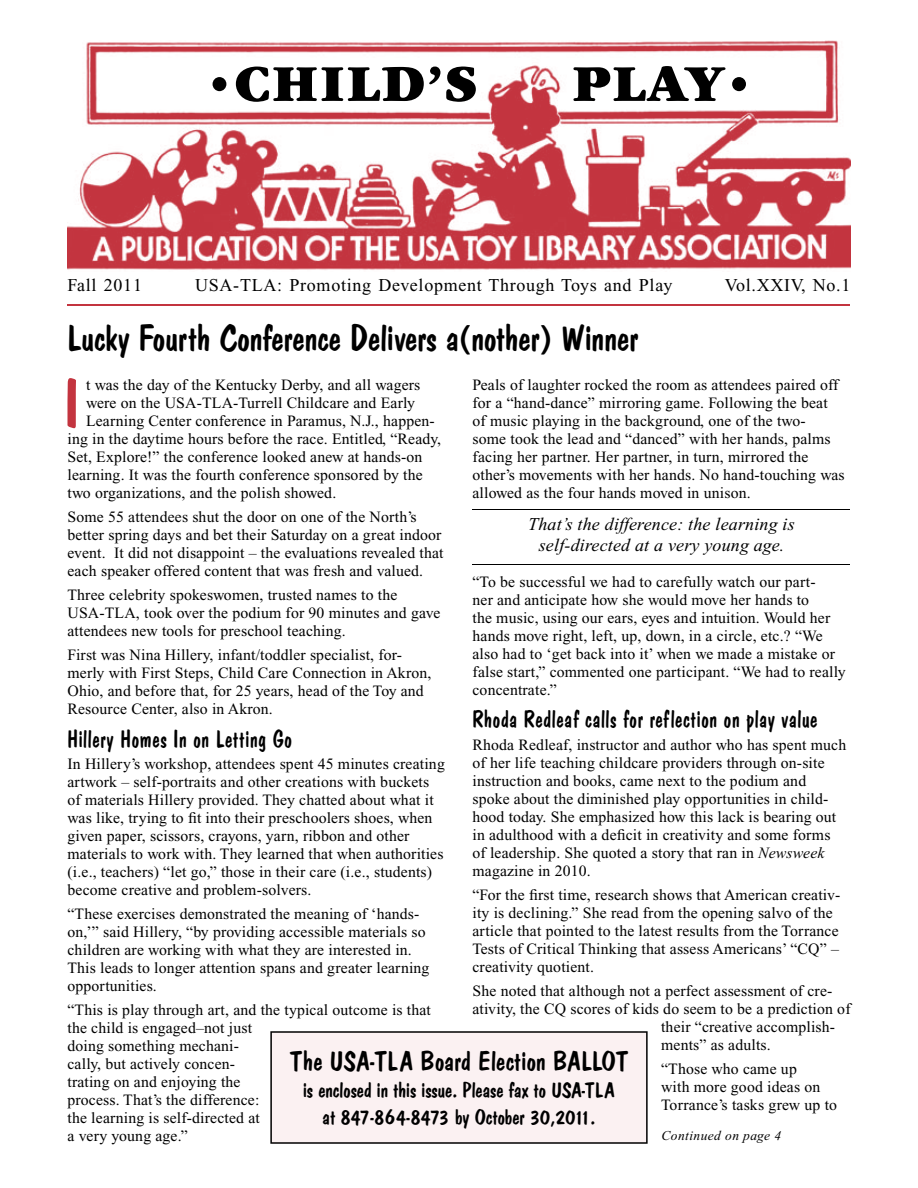
<style>
.page{position:relative;width:918px;height:1188px;background:#fff}
.page>*{position:absolute;margin:0;border:0;box-sizing:border-box;transform-origin:0 0}
.t1{font:66.45px "Dom Casual DTC";color:#c3343f}
.t2{font:900 54px "Garamond";letter-spacing:.02em;color:#000}
.t3{font:36px "Dom Casual DTC";color:#000}
.t4{font:27px "Dom Casual DTC";letter-spacing:.01em;color:#000}
.t5{font:24px "Dom Casual DTC";letter-spacing:.03em;color:#000;scale:.9 1}
.t6{font:21px/27px "Dom Casual DTC";color:#000;text-align:center}
.t7{font:18px "Times New Roman";letter-spacing:.04em;color:#000}
.t8{font:italic 18px/21px "Times New Roman";letter-spacing:.01em;color:#000;text-align:center}
.t9{font:15.75px/18px "Times New Roman";letter-spacing:.01em;color:#000}
.t10{font:italic 13.5px "Times New Roman";letter-spacing:.03em;color:#000}
.s1{font-style:italic}
</style>
<div class="page">
<hr style="left:472px;top:510px;width:378px;height:1px;background:#000">
<hr style="left:472px;top:564px;width:378px;height:1px;background:#000">
<img style="left:68px;top:40px;width:782px;height:230px">
<div style="left:270px;top:1031px;width:378px;height:113px;background:#fbf1f2"></div>
<hr style="left:68px;top:304px;width:782px;height:2px;background:#c3343f">
<h2 class="t2" style="left:206px;top:55px;width:274px">•CHILD’S</h2>
<h2 class="t2" style="left:572px;top:55px;width:182px">PLAY•</h2>
<p class="t7" style="left:68px;top:275px;width:76px">Fall 2011</p>
<p class="t7" style="left:195px;top:275px;width:479px">USA-TLA: Promoting Development Through Toys and Play</p>
<p class="t7" style="left:725px;top:275px;width:127px">Vol.XXIV, No.1</p>
<h3 class="t3" style="left:68px;top:317px;width:572px">Lucky Fourth Conference Delivers a(nother) Winner</h3>
<h1 class="t1" style="left:64px;top:366px;width:17px">I</h1>
<p class="t9" style="left:86px;top:376px;width:336px">t was the day of the Kentucky Derby, and all wagers</p>
<p class="t9" style="left:472px;top:376px;width:374px">Peals of laughter rocked the room as attendees paired off for a “hand-dance” mirroring game. Following the beat of music playing in the background, one of the two-<br>some took the lead and “danced” with her hands, palms facing her partner. Her partner, in turn, mirrored the other’s movements with her hands. No hand-touching was allowed as the four hands moved in unison.</p>
<p class="t8" style="left:528px;top:513px;width:268px">That’s the difference: the learning is self-directed at a very young age.</p>
<p class="t9" style="left:472px;top:573px;width:375px">“To be successful we had to carefully watch our part-<br>ner and anticipate how she would move her hands to<br>the music, using our ears, eyes and intuition. Would her hands move right, left, up, down, in a circle, etc.? “We also had to ‘get back into it’ when we made a mistake or false start,” commented one participant. “We had to really concentrate.”</p>
<h3 class="t5" style="left:472px;top:705px;width:385px">Rhoda Redleaf calls for reflection on play value</h3>
<p class="t9" style="left:472px;top:735px;width:375px">Rhoda Redleaf, instructor and author who has spent much of her life teaching childcare providers through on-site instruction and books, came next to the podium and spoke about the diminished play opportunities in child&shy;hood today. She emphasized how this lack is bearing out in adulthood with a deficit in creativity and some forms of leadership. She quoted a story that ran in <span class="s1">Newsweek </span>magazine in 2010.</p>
<p class="t9" style="left:472px;top:885px;width:369px">“For the first time, research shows that American creativ&shy;ity is declining.” She read from the opening salvo of the article that pointed to the latest results from the Torrance Tests of Critical Thinking that assess Americans’ “CQ” – creativity quotient.</p>
<p class="t9" style="left:472px;top:981px;width:361px">She noted that although not a perfect assessment of cre-</p>
<p class="t9" style="left:472px;top:999px;width:380px">ativity, the CQ scores of kids do seem to be a prediction of</p>
<p class="t9" style="left:661px;top:1017px;width:176px">their “creative accomplish-</p>
<p class="t9" style="left:661px;top:1035px;width:111px">ments” as adults.</p>
<p class="t9" style="left:661px;top:1059px;width:177px">“Those who came up<br>with more good ideas on<br>Torrance’s tasks grew up to</p>
<p class="t9" style="left:86px;top:394px;width:331px">were on the USA-TLA-Turrell Childcare and Early</p>
<p class="t9" style="left:86px;top:412px;width:350px">Learning Center conference in Paramus, N.J., happen-</p>
<p class="t9" style="left:67px;top:430px;width:375px">ing in the daytime hours before the race. Entitled, “Ready,</p>
<p class="t9" style="left:67px;top:448px;width:356px">Set, Explore!” the conference looked anew at hands-on</p>
<p class="t9" style="left:67px;top:466px;width:357px">learning. It was the fourth conference sponsored by the</p>
<p class="t9" style="left:67px;top:484px;width:270px">two organizations, and the polish showed.</p>
<p class="t9" style="left:67px;top:508px;width:378px">Some 55 attendees shut the door on one of the North’s better spring days and bet their Saturday on a great indoor event. It did not disappoint – the evaluations revealed that each speaker offered content that was fresh and valued.</p>
<p class="t9" style="left:67px;top:586px;width:374px">Three celebrity spokeswomen, trusted names to the<br>USA-TLA, took over the podium for 90 minutes and gave attendees new tools for preschool teaching.</p>
<p class="t9" style="left:67px;top:646px;width:365px">First was Nina Hillery, infant/toddler specialist, for&shy;merly with First Steps, Child Care Connection in Akron, Ohio, and before that, for 25 years, head of the Toy and Resource Center, also in Akron.</p>
<h3 class="t5" style="left:68px;top:725px;width:251px">Hillery Homes In on Letting Go</h3>
<p class="t9" style="left:68px;top:755px;width:379px">In Hillery’s workshop, attendees spent 45 minutes creating artwork – self-portraits and other creations with buckets of materials Hillery provided. They chatted about what it was like, trying to fit into their preschoolers shoes, when given paper, scissors, crayons, yarn, ribbon and other materials to work with. They learned that when authorities (i.e., teachers) “let go,” those in their care (i.e., students) become creative and problem-solvers.</p>
<p class="t9" style="left:68px;top:905px;width:364px">“These exercises demonstrated the meaning of ‘hands&shy;on,’” said Hillery, “by providing accessible materials so children are working with what they are interested in.<br>This leads to longer attention spans and greater learning opportunities.</p>
<p class="t9" style="left:68px;top:1001px;width:365px">“This is play through art, and the typical outcome is that the child is engaged–not just<br>doing something mechani-<br>cally, but actively concen-<br>trating on and enjoying the<br>process. That’s the difference:<br>the learning is self-directed at<br>a very young age.”</p>
<h3 class="t4" style="left:290px;top:1046px;width:339px">The USA-TLA Board Election BALLOT</h3>
<h3 class="t6" style="left:303px;top:1077px;width:313px">is enclosed in this issue. Please fax to USA-TLA at 847-864-8473 by October 30,2011.</h3>
<p class="t10" style="left:662px;top:1128px;width:121px">Continued on page 4</p>
</div>
